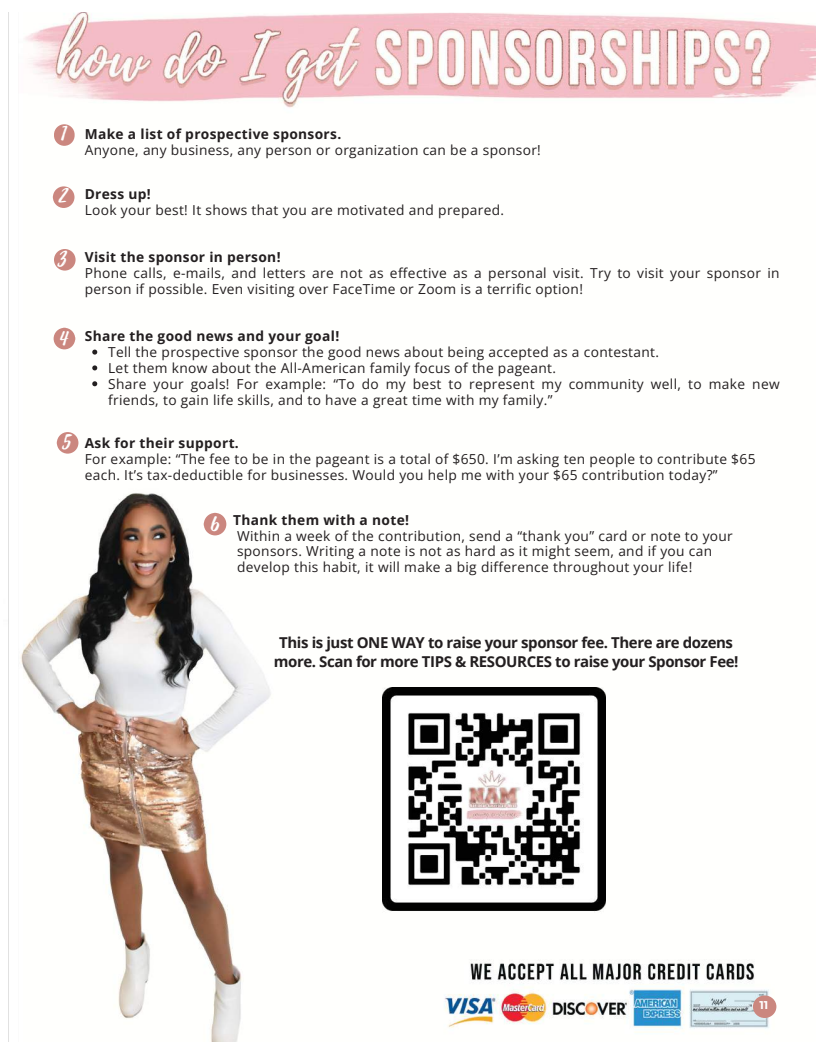
<style>
.page{position:relative;width:833px;height:1058px;background:#fff}
.page>*{position:absolute;margin:0;border:0;box-sizing:border-box;transform-origin:0 0}
.t1{font:25px "Playlist Script";color:#fff}
.t2{font:23.12px "Playlist Script";color:#fff}
.t3{font:22.5px "Playlist Script";color:#fff}
.t4{font:700 15px/18.8px "Open Sans";letter-spacing:-.025em;color:#231f20;text-align:center}
.t5{font:13.75px/15.9px "Open Sans";letter-spacing:.025em;color:#231f20}
.t6{font:700 13.75px "Open Sans";letter-spacing:.025em;color:#231f20}
.t7{font:700 11.25px "Montserrat";color:#fff}
</style>
<div class="page">
<img style="left:8px;top:13px;width:807px;height:1028px">
<div style="left:753px;top:995px;width:23px;height:22px;background:#cb877f;border-radius:50%"></div>
<img style="left:383px;top:687px;width:222px;height:284px">
<div style="left:53px;top:186px;width:21px;height:22px;background:#cb877f;border-radius:50%"></div>
<div style="left:54px;top:328px;width:21px;height:21px;background:#cb877f;border-radius:50%"></div>
<div style="left:54px;top:124px;width:21px;height:22px;background:#cb877f;border-radius:10px"></div>
<div style="left:54px;top:249px;width:22px;height:21px;background:#cb877f;border-radius:50%"></div>
<div style="left:57px;top:432px;width:21px;height:21px;background:#cb877f;border-radius:50%"></div>
<svg style="left:92px;top:349px;width:5px;height:5px"></svg>
<svg style="left:92px;top:365px;width:5px;height:5px"></svg>
<svg style="left:92px;top:381px;width:5px;height:5px"></svg>
<div style="left:204px;top:513px;width:22px;height:22px;background:#cb877f;border-radius:50%"></div>
<h2 class="t2" style="left:61px;top:114px;width:7px">1</h2>
<h3 class="t3" style="left:59px;top:177px;width:10px">2</h3>
<h1 class="t1" style="left:58px;top:238px;width:10px">3</h1>
<h3 class="t3" style="left:60px;top:320px;width:10px">4</h3>
<h1 class="t1" style="left:62px;top:421px;width:10px">5</h1>
<h1 class="t1" style="left:65px;top:422px;width:10px">5</h1>
<p class="t6" style="left:85px;top:125px;width:258px">Make a list of prospective sponsors.</p>
<p class="t5" style="left:85px;top:142px;width:457px">Anyone, any business, any person or organization can be a sponsor!</p>
<p class="t6" style="left:85px;top:184px;width:68px">Dress up!</p>
<p class="t5" style="left:85px;top:201px;width:421px">Look your best! It shows that you are motivated and prepared.</p>
<p class="t6" style="left:85px;top:247px;width:197px">Visit the sponsor in person!</p>
<p class="t5" style="left:85px;top:264px;width:696px">Phone calls, e-mails, and letters are not as effective as a personal visit. Try to visit your sponsor in person if possible. Even visiting over FaceTime or Zoom is a terrific option!</p>
<p class="t6" style="left:85px;top:326px;width:256px">Share the good news and your goal!</p>
<p class="t5" style="left:108px;top:344px;width:673px">Tell the prospective sponsor the good news about being accepted as a contestant.<br>Let them know about the All-American family focus of the pageant.<br>Share your goals! For example: “To do my best to represent my community well, to make new friends, to gain life skills, and to have a great time with my family.”</p>
<p class="t6" style="left:85px;top:433px;width:156px">Ask for their support.</p>
<p class="t5" style="left:85px;top:450px;width:672px">For example: “The fee to be in the pageant is a total of $650. I’m asking ten people to contribute $65 each. It’s tax-deductible for businesses. Would you help me with your $65 contribution today?”</p>
<p class="t6" style="left:233px;top:510px;width:177px">Thank them with a note!</p>
<p class="t5" style="left:237px;top:527px;width:497px">Within a week of the contribution, send a “thank you” card or note to your sponsors. Writing a note is not as hard as it might seem, and if you can develop this habit, it will make a big difference throughout your life!</p>
<h1 class="t1" style="left:210px;top:503px;width:10px">6</h1>
<p class="t4" style="left:274px;top:633px;width:466px">This is just ONE WAY to raise your sponsor fee. There are dozens more. Scan for more TIPS &amp; RESOURCES to raise your Sponsor Fee!</p>
<p class="t7" style="left:759px;top:998px;width:10px">11</p>
</div>
